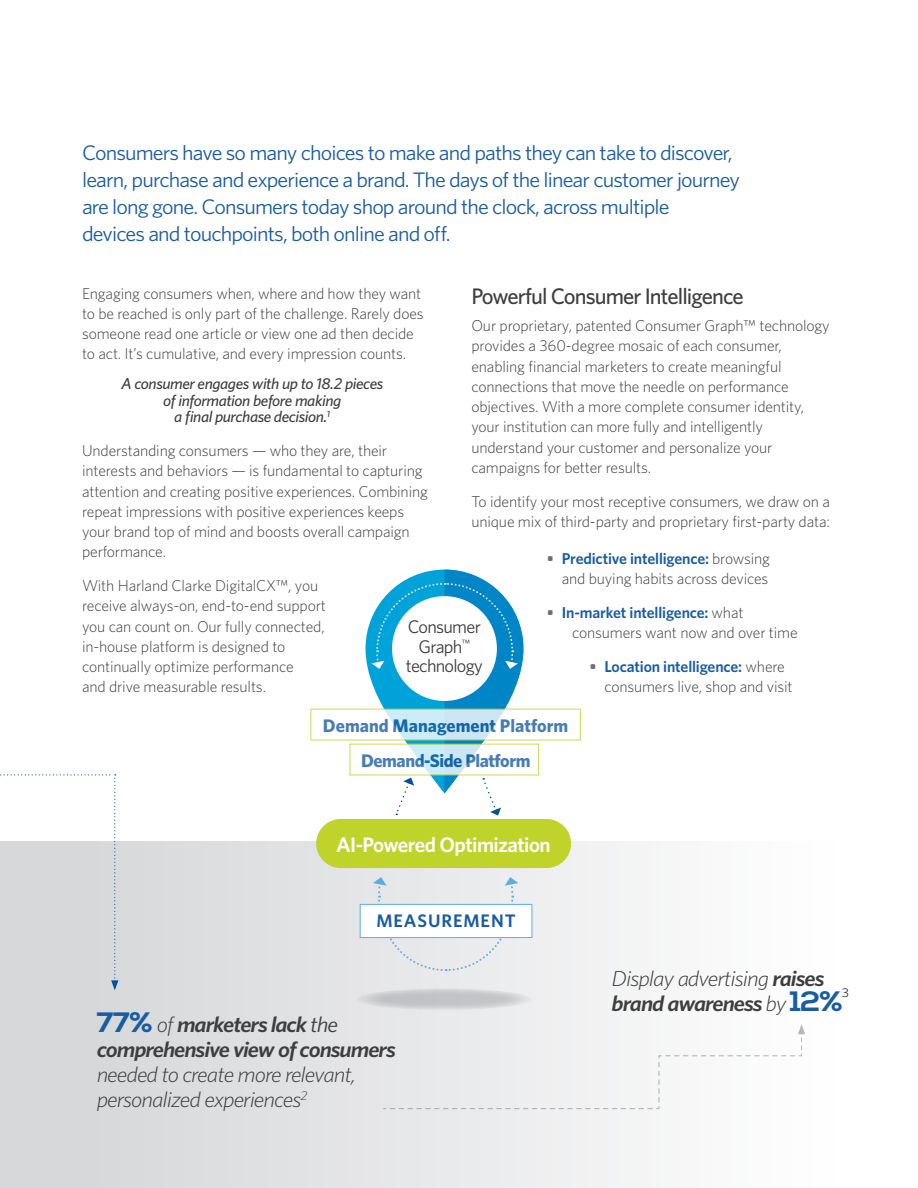
<style>
.page{position:relative;width:918px;height:1188px;background:#fff}
.page>*{position:absolute;margin:0;border:0;box-sizing:border-box;transform-origin:0 0}
.t1{font:500 22.5px "Whitney";letter-spacing:-.04em;color:#3e3e3f}
.t2{font:italic 300 21.75px/24.9px "Whitney";letter-spacing:-.04em;color:#3e3e3f;scale:1.1 1}
.t3{font:italic 600 21.75px/24.9px "Whitney";letter-spacing:-.04em;color:#3e3e3f;scale:1.1 1}
.t4{font:21px/27px "Whitney";letter-spacing:-.04em;color:#195ca2;scale:1.05 1}
.t5{font:600 21px "Whitney";letter-spacing:-.025em;color:#fff}
.t6{font:700 18.15px/35px "Whitney";color:#195ca2;text-align:center}
.t7{font:18.15px/19.5px "Whitney";letter-spacing:-.04em;color:#3e3e3f;text-align:center}
.t8{font:600 18.15px "Whitney";letter-spacing:.05em;color:#195ca2}
.t9{font:300 15.75px/20.2px "Whitney";letter-spacing:-.01em;color:#3e3e3f}
.t10{font:italic 500 15.75px/16.5px "Whitney";letter-spacing:-.025em;color:#3e3e3f;text-align:center;scale:1.05 1}
.t11{font:12.75px "Whitney";color:#3e3e3f;scale:1.1 1}
.s1{font-weight:600;color:#6b6f75}
.s2{font-weight:600;color:#195ca2}
.s3{font-family:"Nexa";font-weight:700;font-style:normal;font-size:28.05px;color:#195ca2}
.s4{font-weight:300}
.s5{font-weight:400}
.s6{font-weight:600}
</style>
<div class="page">
<div style="left:0;top:841px;width:912px;height:347px;background:linear-gradient(to right,#d3d4d6,#fff)"></div>
<svg style="left:373px;top:877px;width:145px;height:95px;background:#e5e8ea"></svg>
<div style="left:360px;top:904px;width:172px;height:34px;background:#fff"></div>
<div style="left:360px;top:904px;width:172px;height:34px;border:1px solid #5daee0"></div>
<div style="left:317px;top:820px;width:253px;height:47px;background:#c0d32b;border-radius:24px"></div>
<div style="left:316px;top:819px;width:255px;height:49px;border:1px solid #c0d32b;border-radius:24px"></div>
<svg style="left:366px;top:570px;width:157px;height:246px"></svg>
<svg style="left:0;top:774px;width:118px;height:216px"></svg>
<svg style="left:382px;top:1024px;width:423px;height:86px"></svg>
<svg style="left:356px;top:988px;width:177px;height:22px;background:#ccced0"></svg>
<p class="t4" style="left:82px;top:139px;width:628px">Consumers have so many choices to make and paths they can take to discover, learn, purchase and experience a brand. The days of the linear customer journey are long gone. Consumers today shop around the clock, across multiple<br>devices and touchpoints, both online and off.</p>
<p class="t9" style="left:82px;top:283px;width:343px">Engaging consumers when, where and how they want to be reached is only part of the challenge. Rarely does someone read one article or view one ad then decide to act. It’s cumulative, and every impression counts.</p>
<p class="t10" style="left:121px;top:375px;width:251px">A consumer engages with up to 18.2 pieces of information before making<br>a final purchase decision.<sup>1</sup></p>
<p class="t9" style="left:82px;top:440px;width:347px">Understanding consumers — who they are, their interests and behaviors — is fundamental to capturing attention and creating positive experiences. Combining repeat impressions with positive experiences keeps your brand top of mind and boosts overall campaign performance.</p>
<p class="t9" style="left:82px;top:575px;width:245px">With Harland Clarke DigitalCX™, you receive always-on, end-to-end support you can count on. Our fully connected, in-house platform is designed to continually optimize performance<br>and drive measurable results.</p>
<h1 class="t1" style="left:471px;top:281px;width:274px">Powerful Consumer Intelligence</h1>
<p class="t9" style="left:471px;top:315px;width:360px">Our proprietary, patented Consumer Graph™ technology provides a 360-degree mosaic of each consumer, enabling financial marketers to create meaningful connections that move the needle on performance objectives. With a more complete consumer identity, your institution can more fully and intelligently understand your customer and personalize your campaigns for better results.</p>
<p class="t9" style="left:471px;top:490px;width:360px">To identify your most receptive consumers, we draw on a unique mix of third-party and proprietary first-party data:</p>
<p class="t9" style="left:547px;top:548px;width:225px;text-align:right"><span class="s1">•</span> <span class="s2">Predictive intelligence:</span> browsing and buying habits across devices</p>
<p class="t9" style="left:572px;top:602px;width:227px;text-indent:-25px"><span class="s1">•</span> <span class="s2">In-market intelligence:</span> what consumers want now and over time</p>
<p class="t9" style="left:604px;top:656px;width:190px;text-indent:-15px"><span class="s1">•</span> <span class="s2">Location intelligence:</span> where consumers live, shop and visit</p>
<p class="t7" style="left:406px;top:617px;width:79px">Consumer<br>Graph<sup>™ </sup>technology</p>
<p class="t6" style="left:323px;top:708px;width:247px">Demand Management Platform<br>Demand-Side Platform</p>
<h3 class="t5" style="left:336px;top:831px;width:216px">AI-Powered Optimization</h3>
<p class="t8" style="left:376px;top:909px;width:141px">MEASUREMENT</p>
<h2 class="t3" style="left:97px;top:1012px;width:273px"><span class="s3">77%</span> <span class="s4">of</span> marketers lack <span class="s5">the </span>comprehensive view of consumers</h2>
<h2 class="t2" style="left:97px;top:1061px;width:237px">needed to create more relevant, personalized experiences<sup>2</sup></h2>
<h2 class="t2" style="left:612px;top:966px;width:212px">Display advertising <span class="s6">raises brand awareness</span> by <span class="s3">12%</span></h2>
<p class="t11" style="left:842px;top:984px;width:8px">3</p>
</div>
